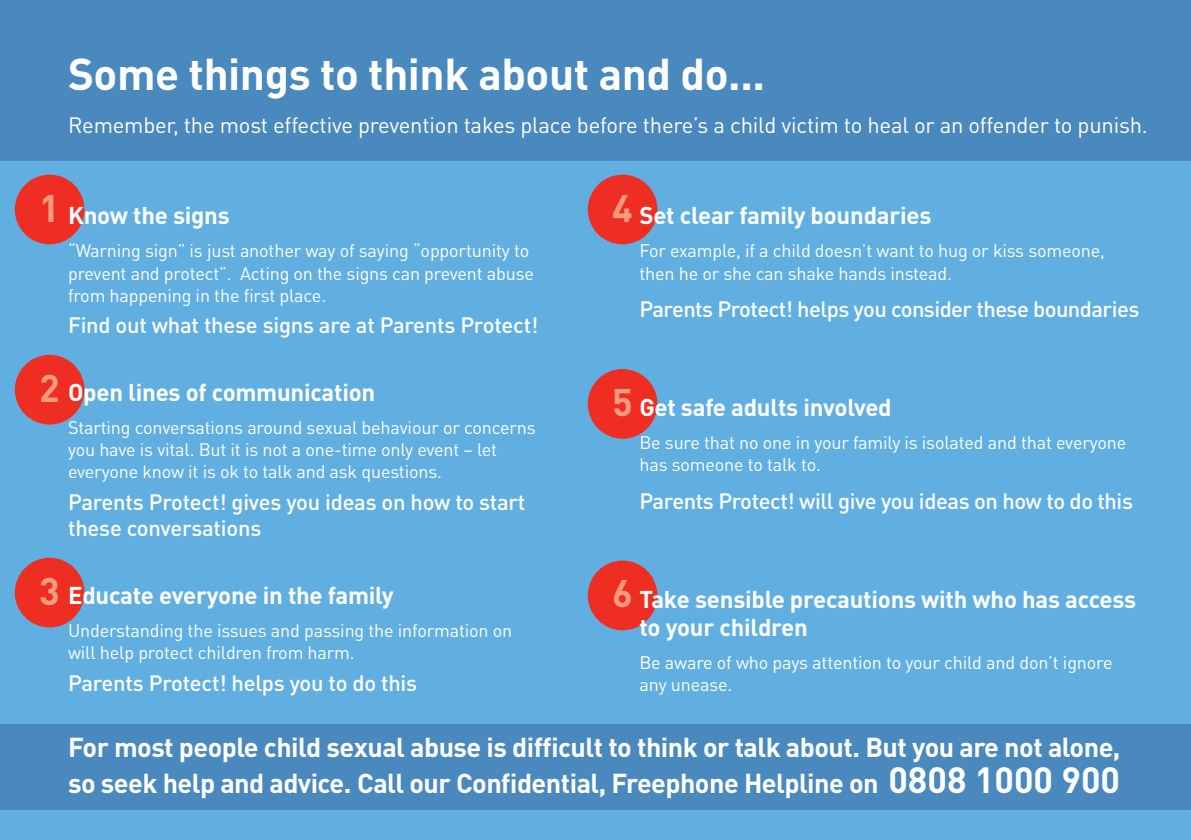
<style>
.page{position:relative;width:1191px;height:840px;background:#fff}
.page>*{position:absolute;margin:0;border:0;box-sizing:border-box;transform-origin:0 0}
.t1{font:700 44px "DIN Pro";letter-spacing:-.01em;color:#fff}
.t2{font:700 38px "DIN Pro";color:#f69b7b}
.t3{font:700 27px/36px "DIN Pro";letter-spacing:-.02em;color:#fff}
.t4{font:700 24px/28px "DIN Pro";letter-spacing:-.01em;color:#fff}
.t5{font:500 22px/26px "DIN Pro";letter-spacing:-.02em;color:#fff}
.t6{font:22px "DIN Pro";letter-spacing:-.01em;color:#fff}
.t7{font:18px/22px "DIN Pro";letter-spacing:-.01em;color:#fff}
.s1{font-size:36px}
</style>
<div class="page">
<div style="left:0;top:0;width:1191px;height:839px;background:#61afe1"></div>
<div style="left:15px;top:174px;width:69px;height:70px;background:#ee2e22;border-radius:50%"></div>
<div style="left:15px;top:354px;width:69px;height:70px;background:#ee2e22;border-radius:50%"></div>
<div style="left:588px;top:174px;width:69px;height:70px;background:#ee2e22;border-radius:50%"></div>
<div style="left:588px;top:369px;width:69px;height:69px;background:#ee2e22;border-radius:50%"></div>
<div style="left:588px;top:560px;width:69px;height:70px;background:#ee2e22;border-radius:50%"></div>
<div style="left:15px;top:557px;width:69px;height:70px;background:#ee2e22;border-radius:50%"></div>
<div style="left:0;top:0;width:1191px;height:161px;background:#4a89be"></div>
<div style="left:0;top:724px;width:1191px;height:85px;background:#4a89be"></div>
<p class="t1" style="left:68px;top:45px;width:698px">Some things to think about and do...</p>
<p class="t6" style="left:68px;top:111px;width:1081px">Remember, the most effective prevention takes place before there’s a child victim to heal or an offender to punish.</p>
<p class="t2" style="left:39px;top:182px;width:22px">1</p>
<p class="t4" style="left:68px;top:200px;width:163px">Know the signs</p>
<p class="t7" style="left:68px;top:239px;width:467px">“Warning sign” is just another way of saying “opportunity to prevent and protect”. Acting on the signs can prevent abuse from happening in the first place.</p>
<p class="t5" style="left:68px;top:311px;width:472px">Find out what these signs are at Parents Protect!</p>
<p class="t2" style="left:39px;top:362px;width:22px">2</p>
<p class="t4" style="left:68px;top:377px;width:309px">Open lines of communication</p>
<p class="t7" style="left:68px;top:416px;width:469px">Starting conversations around sexual behaviour or concerns you have is vital. But it is not a one-time only event – let everyone know it is ok to talk and ask questions.</p>
<p class="t5" style="left:68px;top:488px;width:459px">Parents Protect! gives you ideas on how to start these conversations</p>
<p class="t2" style="left:612px;top:182px;width:22px">4</p>
<p class="t4" style="left:639px;top:200px;width:293px">Set clear family boundaries</p>
<p class="t7" style="left:639px;top:239px;width:467px">For example, if a child doesn’t want to hug or kiss someone, then he or she can shake hands instead.</p>
<p class="t5" style="left:639px;top:295px;width:501px">Parents Protect! helps you consider these boundaries</p>
<p class="t2" style="left:612px;top:377px;width:22px">5</p>
<p class="t4" style="left:639px;top:392px;width:254px">Get safe adults involved</p>
<p class="t7" style="left:639px;top:431px;width:488px">Be sure that no one in your family is isolated and that everyone has someone to talk to.</p>
<p class="t5" style="left:639px;top:487px;width:495px">Parents Protect! will give you ideas on how to do this</p>
<p class="t2" style="left:39px;top:565px;width:22px">3</p>
<p class="t2" style="left:612px;top:568px;width:22px">6</p>
<p class="t4" style="left:68px;top:580px;width:327px">Educate everyone in the family</p>
<p class="t7" style="left:68px;top:619px;width:446px">Understanding the issues and passing the information on will help protect children from harm.</p>
<p class="t5" style="left:68px;top:669px;width:351px">Parents Protect! helps you to do this</p>
<p class="t4" style="left:639px;top:583px;width:498px">Take sensible precautions with who has access to your children</p>
<p class="t7" style="left:639px;top:650px;width:474px">Be aware of who pays attention to your child and don’t ignore any unease.</p>
<p class="t3" style="left:68px;top:728px;width:1054px">For most people child sexual abuse is difficult to think or talk about. But you are not alone, so seek help and advice. Call our Confidential, Freephone Helpline on <span class="s1">0808 1000 900</span></p>
</div>
